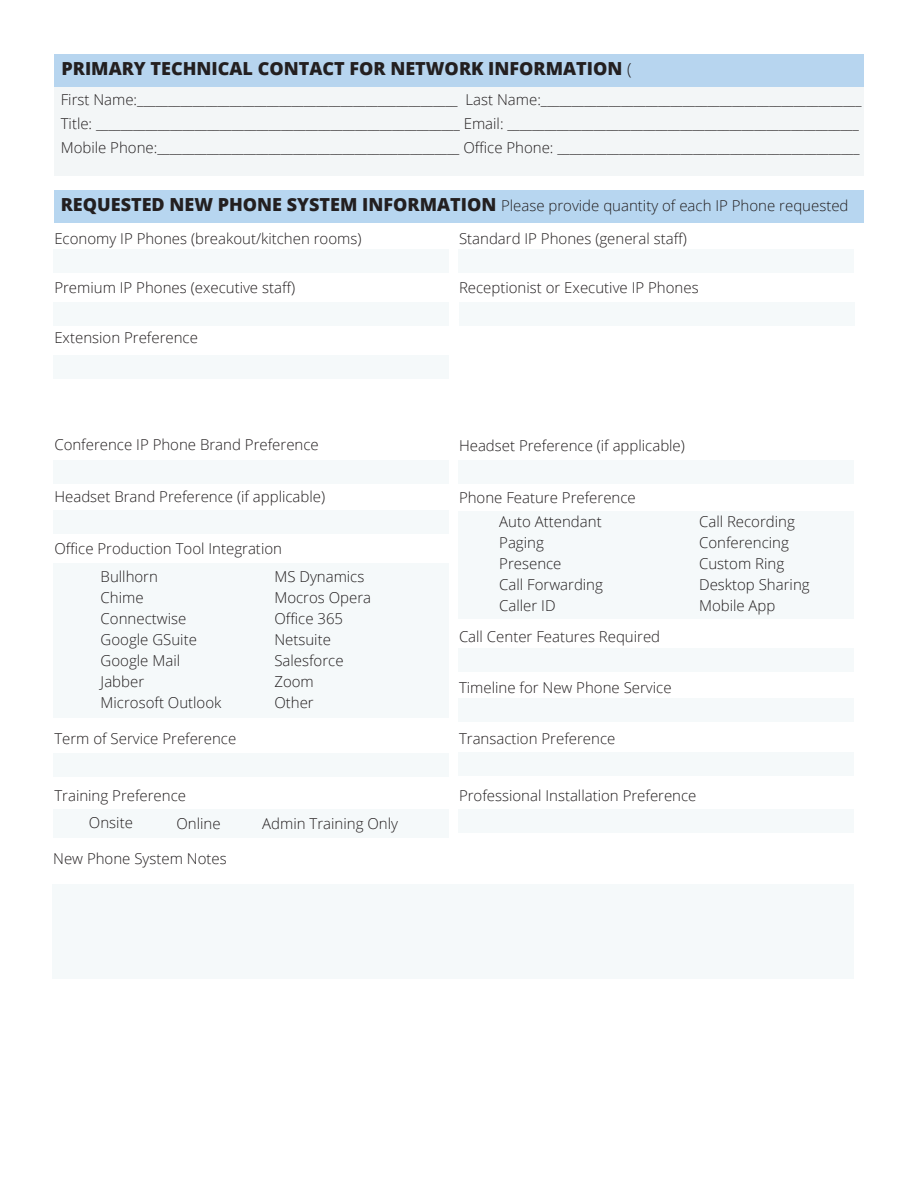
<style>
.page{position:relative;width:918px;height:1188px;background:#fff}
.page>*{position:absolute;margin:0;border:0;box-sizing:border-box;transform-origin:0 0}
.t1{font:800 18px "Open Sans";color:#231f20}
.t2{font:300 15px "Open Sans";color:#231f20}
.t3{font:300 15px/21px "Open Sans";color:#221e1f}
.s1{font-weight:300;font-size:16.5px}
.s2{font-weight:800;font-size:18px}
</style>
<div class="page">
<div style="left:54px;top:190px;width:809px;height:32px;background:#b7d6f0"></div>
<div style="left:54px;top:81px;width:810px;height:95px;background:#f3f6f7"></div>
<div style="left:55px;top:54px;width:809px;height:32px;background:#b7d5ef"></div>
<div style="left:54px;top:249px;width:395px;height:23px;background:#f5f9fa"></div>
<div style="left:459px;top:302px;width:395px;height:23px;background:#f5f9fa"></div>
<div style="left:459px;top:249px;width:395px;height:23px;background:#f5f9fa"></div>
<div style="left:54px;top:355px;width:395px;height:23px;background:#f5f9fa"></div>
<div style="left:54px;top:302px;width:395px;height:23px;background:#f5f9fa"></div>
<div style="left:54px;top:460px;width:395px;height:24px;background:#f5f9fa"></div>
<div style="left:54px;top:510px;width:395px;height:23px;background:#f5f9fa"></div>
<div style="left:54px;top:564px;width:395px;height:154px;background:#f5f9fa"></div>
<div style="left:54px;top:754px;width:395px;height:23px;background:#f5f9fa"></div>
<div style="left:54px;top:810px;width:395px;height:28px;background:#f5f9fa"></div>
<div style="left:459px;top:460px;width:395px;height:24px;background:#f5f9fa"></div>
<div style="left:459px;top:512px;width:395px;height:107px;background:#f5f9fa"></div>
<div style="left:459px;top:648px;width:395px;height:24px;background:#f5f9fa"></div>
<div style="left:459px;top:698px;width:395px;height:23px;background:#f5f9fa"></div>
<div style="left:459px;top:753px;width:395px;height:23px;background:#f5f9fa"></div>
<div style="left:459px;top:810px;width:395px;height:23px;background:#f5f9fa"></div>
<div style="left:53px;top:884px;width:801px;height:95px;background:#f5f9fa"></div>
<p class="t1" style="left:61px;top:55px;width:572px">PRIMARY TECHNICAL CONTACT FOR NETWORK INFORMATION <span class="s1">(</span></p>
<p class="t2" style="left:61px;top:89px;width:802px">First Name:____________________________________________________ Last Name:____________________________________________________</p>
<p class="t2" style="left:61px;top:113px;width:800px">Title: ___________________________________________________________ Email: _________________________________________________________</p>
<p class="t2" style="left:61px;top:137px;width:800px">Mobile Phone:_________________________________________________ Office Phone: _________________________________________________</p>
<p class="t2" style="left:61px;top:196px;width:789px"><span class="s2">REQUESTED NEW PHONE SYSTEM INFORMATION</span> Please provide quantity of each IP Phone requested</p>
<p class="t2" style="left:54px;top:228px;width:309px">Economy IP Phones (breakout/kitchen rooms)</p>
<p class="t2" style="left:54px;top:278px;width:242px">Premium IP Phones (executive staff)</p>
<p class="t2" style="left:54px;top:327px;width:145px">Extension Preference</p>
<p class="t2" style="left:54px;top:435px;width:266px">Conference IP Phone Brand Preference</p>
<p class="t2" style="left:54px;top:486px;width:272px">Headset Brand Preference (if applicable)</p>
<p class="t2" style="left:54px;top:538px;width:229px">Office Production Tool Integration</p>
<p class="t3" style="left:101px;top:566px;width:122px">Bullhorn<br>Chime<br>Connectwise<br>Google GSuite<br>Google Mail<br>Jabber<br>Microsoft Outlook</p>
<p class="t3" style="left:274px;top:566px;width:98px">MS Dynamics<br>Mocros Opera<br>Office 365<br>Netsuite<br>Salesforce<br>Zoom<br>Other</p>
<p class="t2" style="left:54px;top:728px;width:183px">Term of Service Preference</p>
<p class="t2" style="left:54px;top:786px;width:133px">Training Preference</p>
<p class="t2" style="left:89px;top:812px;width:45px">Onsite</p>
<p class="t2" style="left:176px;top:813px;width:46px">Online</p>
<p class="t2" style="left:262px;top:813px;width:137px">Admin Training Only</p>
<p class="t2" style="left:53px;top:848px;width:175px">New Phone System Notes</p>
<p class="t2" style="left:459px;top:228px;width:229px">Standard IP Phones (general staff)</p>
<p class="t2" style="left:459px;top:278px;width:241px">Receptionist or Executive IP Phones</p>
<p class="t2" style="left:459px;top:435px;width:227px">Headset Preference (if applicable)</p>
<p class="t2" style="left:459px;top:487px;width:178px">Phone Feature Preference</p>
<p class="t3" style="left:499px;top:511px;width:105px">Auto Attendant<br>Paging<br>Presence<br>Call Forwarding<br>Caller ID</p>
<p class="t3" style="left:699px;top:511px;width:112px">Call Recording<br>Conferencing<br>Custom Ring<br>Desktop Sharing<br>Mobile App</p>
<p class="t2" style="left:459px;top:626px;width:203px">Call Center Features Required</p>
<p class="t2" style="left:459px;top:678px;width:214px">Timeline for New Phone Service</p>
<p class="t2" style="left:459px;top:728px;width:158px">Transaction Preference</p>
<p class="t2" style="left:459px;top:786px;width:239px">Professional Installation Preference</p>
</div>
